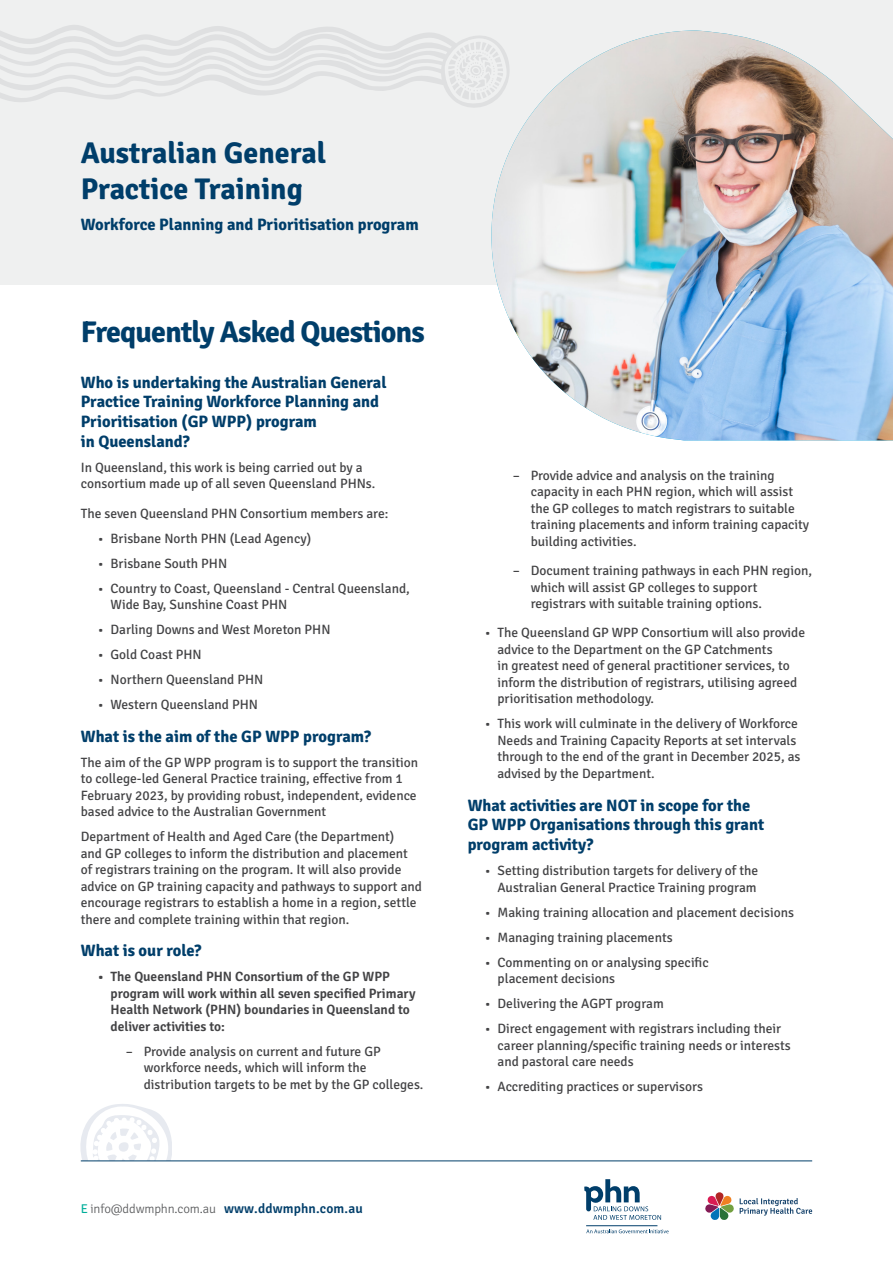
<style>
.page{position:relative;width:893px;height:1263px;background:#fff}
.page>*{position:absolute;margin:0;border:0;box-sizing:border-box;transform-origin:0 0}
.t1{font:700 30px/36px "Signika";letter-spacing:-.01em;color:#003e6a}
.t2{font:700 16.5px/19.8px "Signika";color:#003e6a}
.t3{font:13.5px/16.5px "Signika";color:#434345}
.t4{font:600 13.5px/16.5px "Signika";color:#434345}
.t5{font:300 12.75px "Signika Negative";letter-spacing:-.01em;color:#58595b}
.s1{font-weight:400;color:#00ae9a}
.s2{font-weight:600;font-size:13.5px;color:#003e6a}
</style>
<div class="page">
<div style="left:0;top:0;width:893px;height:285px;background:#eff0f0"></div>
<svg style="left:740px;top:1198px;width:72px;height:17px"></svg>
<svg style="left:705px;top:1192px;width:29px;height:28px"></svg>
<svg style="left:584px;top:1179px;width:77px;height:41px"></svg>
<svg style="left:586px;top:1229px;width:83px;height:4px"></svg>
<hr style="left:586px;top:1225px;width:71px;height:1px;background:#003e6a">
<svg style="left:0;top:25px;width:491px;height:83px"></svg>
<svg style="left:448px;top:42px;width:43px;height:58px"></svg>
<svg style="left:81px;top:1104px;width:91px;height:56px"></svg>
<hr style="left:81px;top:1160px;width:731px;height:1px;background:#003e6a">
<img style="left:491px;top:30px;width:402px;height:410px">
<h1 class="t1" style="left:81px;top:132px;width:247px">Australian General<br>Practice Training</h1>
<p class="t2" style="left:81px;top:213px;width:339px">Workforce Planning and Prioritisation program</p>
<h1 class="t1" style="left:81px;top:311px;width:345px">Frequently Asked Questions</h1>
<p class="t2" style="left:81px;top:371px;width:307px">Who is undertaking the Australian General Practice Training Workforce Planning and Prioritisation (GP WPP) program<br>in Queensland?</p>
<p class="t3" style="left:81px;top:458px;width:296px">In Queensland, this work is being carried out by a consortium made up of all seven Queensland PHNs.</p>
<p class="t3" style="left:81px;top:504px;width:309px">The seven Queensland PHN Consortium members are:</p>
<p class="t3" style="left:98px;top:529px;width:215px">• Brisbane North PHN (Lead Agency)</p>
<p class="t3" style="left:98px;top:554px;width:131px">• Brisbane South PHN</p>
<p class="t3" style="left:111px;top:579px;width:301px;text-indent:-13px">• Country to Coast, Queensland - Central Queensland,<br>Wide Bay, Sunshine Coast PHN</p>
<p class="t3" style="left:98px;top:620px;width:234px">• Darling Downs and West Moreton PHN</p>
<p class="t3" style="left:98px;top:645px;width:105px">• Gold Coast PHN</p>
<p class="t3" style="left:98px;top:670px;width:167px">• Northern Queensland PHN</p>
<p class="t3" style="left:98px;top:695px;width:162px">• Western Queensland PHN</p>
<p class="t2" style="left:81px;top:725px;width:292px">What is the aim of the GP WPP program?</p>
<p class="t3" style="left:81px;top:753px;width:339px">The aim of the GP WPP program is to support the transition to college-led General Practice training, effective from 1<br>February 2023, by providing robust, independent, evidence based advice to the Australian Government</p>
<p class="t3" style="left:81px;top:827px;width:343px">Department of Health and Aged Care (the Department)<br>and GP colleges to inform the distribution and placement of registrars training on the program. It will also provide advice on GP training capacity and pathways to support and encourage registrars to establish a home in a region, settle there and complete training within that region.</p>
<p class="t2" style="left:81px;top:939px;width:122px">What is our role?</p>
<p class="t4" style="left:111px;top:967px;width:307px;text-indent:-13px">• The Queensland PHN Consortium of the GP WPP program will work within all seven specified Primary Health Network (PHN) boundaries in Queensland to deliver activities to:</p>
<p class="t3" style="left:144px;top:1042px;width:281px;text-indent:-18px">– Provide analysis on current and future GP workforce needs, which will inform the distribution targets to be met by the GP colleges.</p>
<p class="t5" style="left:81px;top:1201px;width:283px"><span class="s1">E</span> info@ddwmphn.com.au <span class="s2">www.ddwmphn.com.au</span></p>
<p class="t3" style="left:531px;top:466px;width:280px;text-indent:-18px">– Provide advice and analysis on the training capacity in each PHN region, which will assist the GP colleges to match registrars to suitable training placements and inform training capacity building activities.</p>
<p class="t3" style="left:531px;top:561px;width:283px;text-indent:-18px">– Document training pathways in each PHN region, which will assist GP colleges to support registrars with suitable training options.</p>
<p class="t3" style="left:497px;top:624px;width:309px;text-indent:-13px">• The Queensland GP WPP Consortium will also provide advice to the Department on the GP Catchments<br>in greatest need of general practitioner services, to inform the distribution of registrars, utilising agreed prioritisation methodology.</p>
<p class="t3" style="left:497px;top:715px;width:305px;text-indent:-13px">• This work will culminate in the delivery of Workforce Needs and Training Capacity Reports at set intervals through to the end of the grant in December 2025, as advised by the Department.</p>
<p class="t2" style="left:468px;top:793px;width:298px">What activities are NOT in scope for the<br>GP WPP Organisations through this grant program activity?</p>
<p class="t3" style="left:485px;top:861px;width:275px;text-align:right">• Setting distribution targets for delivery of the<br>Australian General Practice Training program</p>
<p class="t3" style="left:485px;top:903px;width:311px">• Making training allocation and placement decisions</p>
<p class="t3" style="left:485px;top:928px;width:189px">• Managing training placements</p>
<p class="t3" style="left:497px;top:953px;width:213px;text-indent:-13px">• Commenting on or analysing specific placement decisions</p>
<p class="t3" style="left:485px;top:994px;width:181px">• Delivering the AGPT program</p>
<p class="t3" style="left:497px;top:1019px;width:295px;text-indent:-13px">• Direct engagement with registrars including their career planning/specific training needs or interests and pastoral care needs</p>
<p class="t3" style="left:485px;top:1077px;width:220px">• Accrediting practices or supervisors</p>
</div>
